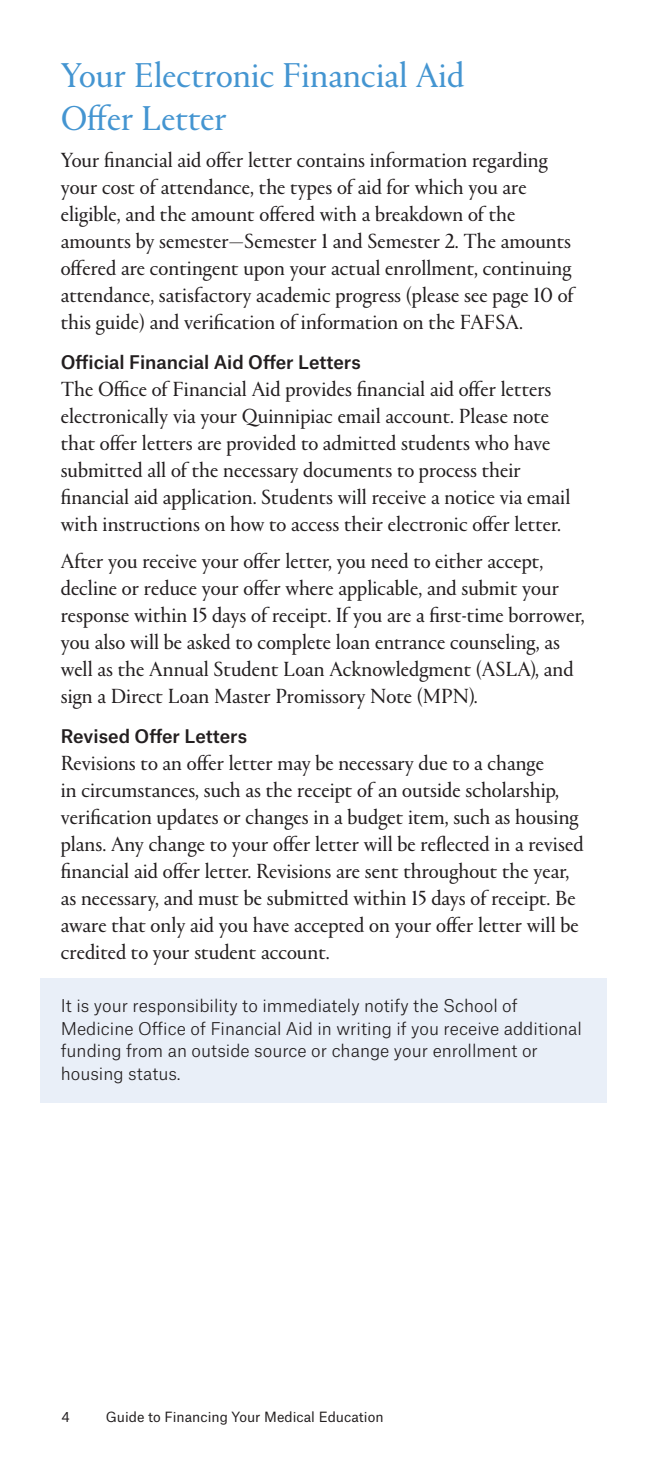
<style>
.page{position:relative;width:648px;height:1458px;background:#fff}
.page>*{position:absolute;margin:0;border:0;box-sizing:border-box;transform-origin:0 0}
.H2-headline{font:36px/42.8px "Portrait Q";color:#4495d1}
.p-body{font:21.38px/27px "Portrait Q";color:#231f20}
.H3-subhead{font:500 18px "Atlas Grotesk";color:#231f20}
.P-Note{font:300 16.88px/22.5px "Atlas Grotesk";color:#231f20}
.t1{font:13.5px "Atlas Grotesk";color:#231f20}
</style>
<div class="page">
<div style="left:40px;top:978px;width:568px;height:125px;background:#e9eff8"></div>
<h2 class="H2-headline" style="left:61px;top:53px;width:405px">Your Electronic Financial Aid<br>Offer Letter</h2>
<p class="p-body" style="left:61px;top:146px;width:515px">Your financial aid offer letter contains information regarding your cost of attendance, the types of aid for which you are eligible, and the amount offered with a breakdown of the amounts by semester—Semester 1 and Semester 2. The amounts offered are contingent upon your actual enrollment, continuing attendance, satisfactory academic progress (please see page 10 of this guide) and verification of information on the FAFSA.</p>
<h3 class="H3-subhead" style="left:61px;top:347px;width:302px">Official Financial Aid Offer Letters</h3>
<p class="p-body" style="left:61px;top:375px;width:511px">The Office of Financial Aid provides financial aid offer letters electronically via your Quinnipiac email account. Please note that offer letters are provided to admitted students who have submitted all of the necessary documents to process their financial aid application. Students will receive a notice via email with instructions on how to access their electronic offer letter.</p>
<p class="p-body" style="left:61px;top:547px;width:526px">After you receive your offer letter, you need to either accept, decline or reduce your offer where applicable, and submit your response within 15 days of receipt. If you are a first-time borrower, you also will be asked to complete loan entrance counseling, as well as the Annual Student Loan Acknowledgment (ASLA), and sign a Direct Loan Master Promissory Note (MPN).</p>
<h3 class="H3-subhead" style="left:61px;top:722px;width:188px">Revised Offer Letters</h3>
<p class="p-body" style="left:61px;top:749px;width:524px">Revisions to an offer letter may be necessary due to a change<br>in circumstances, such as the receipt of an outside scholarship, verification updates or changes in a budget item, such as housing plans. Any change to your offer letter will be reflected in a revised financial aid offer letter. Revisions are sent throughout the year, as necessary, and must be submitted within 15 days of receipt. Be aware that only aid you have accepted on your offer letter will be credited to your student account.</p>
<p class="P-Note" style="left:61px;top:993px;width:523px">It is your responsibility to immediately notify the School of Medicine Office of Financial Aid in writing if you receive additional funding from an outside source or change your enrollment or housing status.</p>
<p class="t1" style="left:62px;top:1406px;width:10px">4</p>
<p class="t1" style="left:106px;top:1406px;width:279px">Guide to Financing Your Medical Education</p>
</div>
